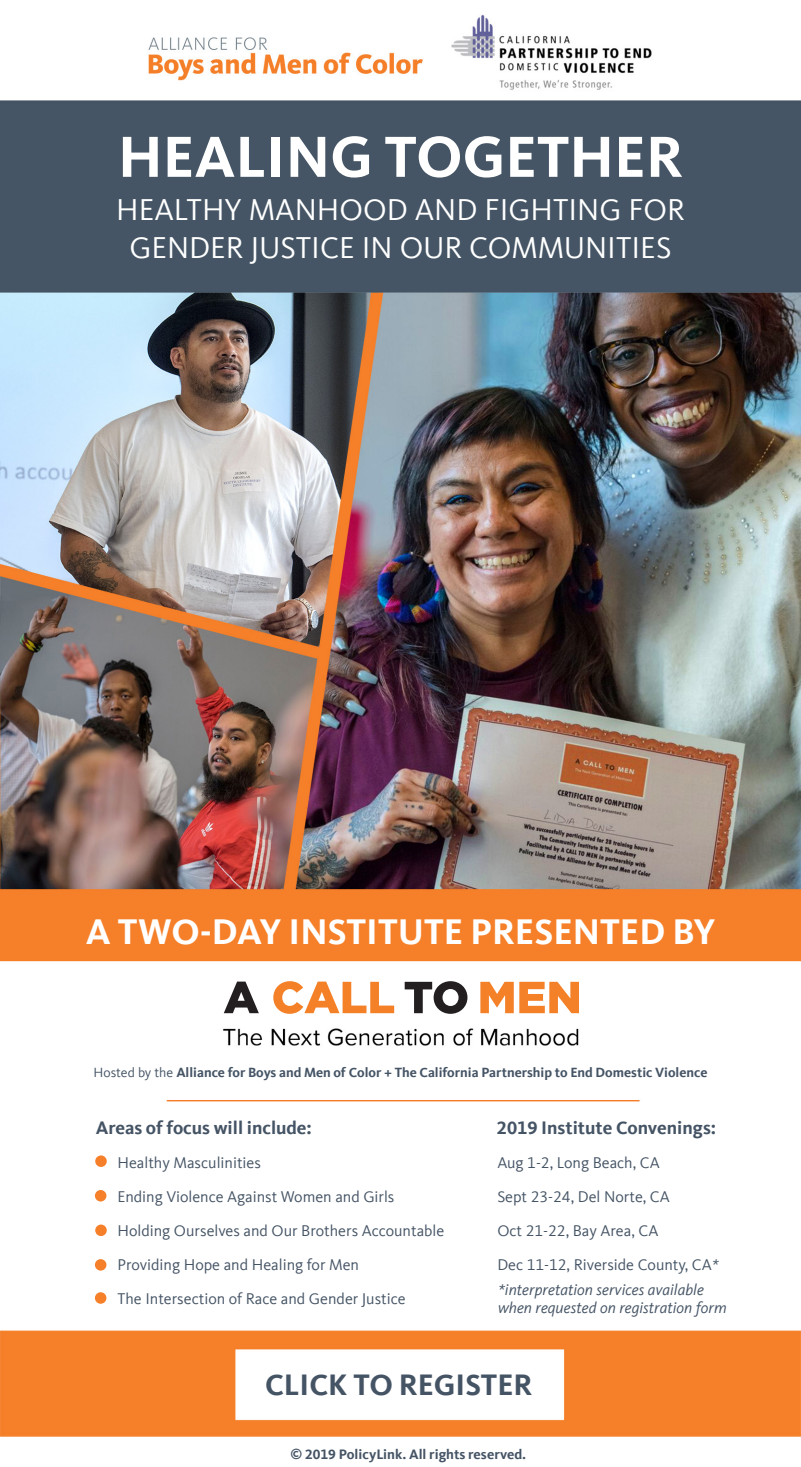
<style>
.page{position:relative;width:801px;height:1467px;background:#fff}
.page>*{position:absolute;margin:0;border:0;box-sizing:border-box;transform-origin:0 0}
.t1{font:700 60px "Kievit Offc";color:#fff}
.t2{font:700 36.6px "Kievit Offc";color:#fff}
.t3{font:31px "Kievit Offc";color:#fff}
.t4{font:700 30.4px "Kievit Offc";color:#455465}
.t5{font:700 18.6px "Kievit Offc";color:#455465}
.t6{font:16px "Kievit Offc";color:#455465}
.t7{font:italic 16px/18px "Kievit Offc";color:#455465}
.t8{font:700 14.2px "Kievit Offc";color:#455465}
.t9{font:700 13.8px "Kievit Offc";color:#455465}
.s1{font-weight:400}
.s2{font-style:italic}
</style>
<div class="page">
<img style="left:0;top:14px;width:800px;height:1423px">
<div style="left:185px;top:974px;width:434px;height:46px;background:#fff"></div>
<div style="left:95px;top:1155px;width:12px;height:12px;background:#f68029;border-radius:50%"></div>
<div style="left:95px;top:1190px;width:11px;height:11px;background:#f68029;border-radius:50%"></div>
<div style="left:95px;top:1225px;width:12px;height:11px;background:#f68029;border-radius:50%"></div>
<div style="left:95px;top:1259px;width:11px;height:12px;background:#f68029;border-radius:50%"></div>
<div style="left:95px;top:1292px;width:11px;height:12px;background:#f68029;border-radius:50%"></div>
<svg style="left:480px;top:982px;width:98px;height:31px"></svg>
<svg style="left:404px;top:981px;width:63px;height:33px"></svg>
<svg style="left:273px;top:981px;width:121px;height:33px"></svg>
<svg style="left:224px;top:982px;width:35px;height:31px"></svg>
<p class="t1" style="left:118px;top:122px;width:566px">HEALING TOGETHER</p>
<p class="t3" style="left:116px;top:193px;width:569px">HEALTHY MANHOOD AND FIGHTING FOR</p>
<p class="t3" style="left:129px;top:230px;width:543px">GENDER JUSTICE IN OUR COMMUNITIES</p>
<p class="t2" style="left:86px;top:911px;width:630px">A TWO-DAY INSTITUTE PRESENTED BY</p>
<p class="t9" style="left:93px;top:1064px;width:615px"><span class="s1">Hosted by the</span> Alliance for Boys and Men of Color + The California Partnership to End Domestic Violence</p>
<p class="t5" style="left:96px;top:1116px;width:218px">Areas of focus will include:</p>
<p class="t5" style="left:496px;top:1117px;width:221px">2019 Institute Convenings:</p>
<p class="t6" style="left:117px;top:1153px;width:145px">Healthy Masculinities</p>
<p class="t6" style="left:117px;top:1187px;width:278px">Ending Violence Against Women and Girls</p>
<p class="t6" style="left:117px;top:1221px;width:328px">Holding Ourselves and Our Brothers Accountable</p>
<p class="t6" style="left:117px;top:1255px;width:243px">Providing Hope and Healing for Men</p>
<p class="t6" style="left:117px;top:1289px;width:289px">The Intersection of Race and Gender Justice</p>
<p class="t6" style="left:497px;top:1154px;width:164px">Aug 1-2, Long Beach, CA</p>
<p class="t6" style="left:497px;top:1188px;width:174px">Sept 23-24, Del Norte, CA</p>
<p class="t6" style="left:497px;top:1222px;width:162px">Oct 21-22, Bay Area, CA</p>
<p class="t6" style="left:497px;top:1256px;width:223px">Dec 11-12, Riverside County, CA<span class="s2">*</span></p>
<p class="t7" style="left:498px;top:1281px;width:230px">*interpretation services available when requested on registration form</p>
<p class="t4" style="left:265px;top:1367px;width:269px">CLICK TO REGISTER</p>
<p class="t8" style="left:290px;top:1446px;width:237px">© 2019 PolicyLink. All rights reserved.</p>
</div>
